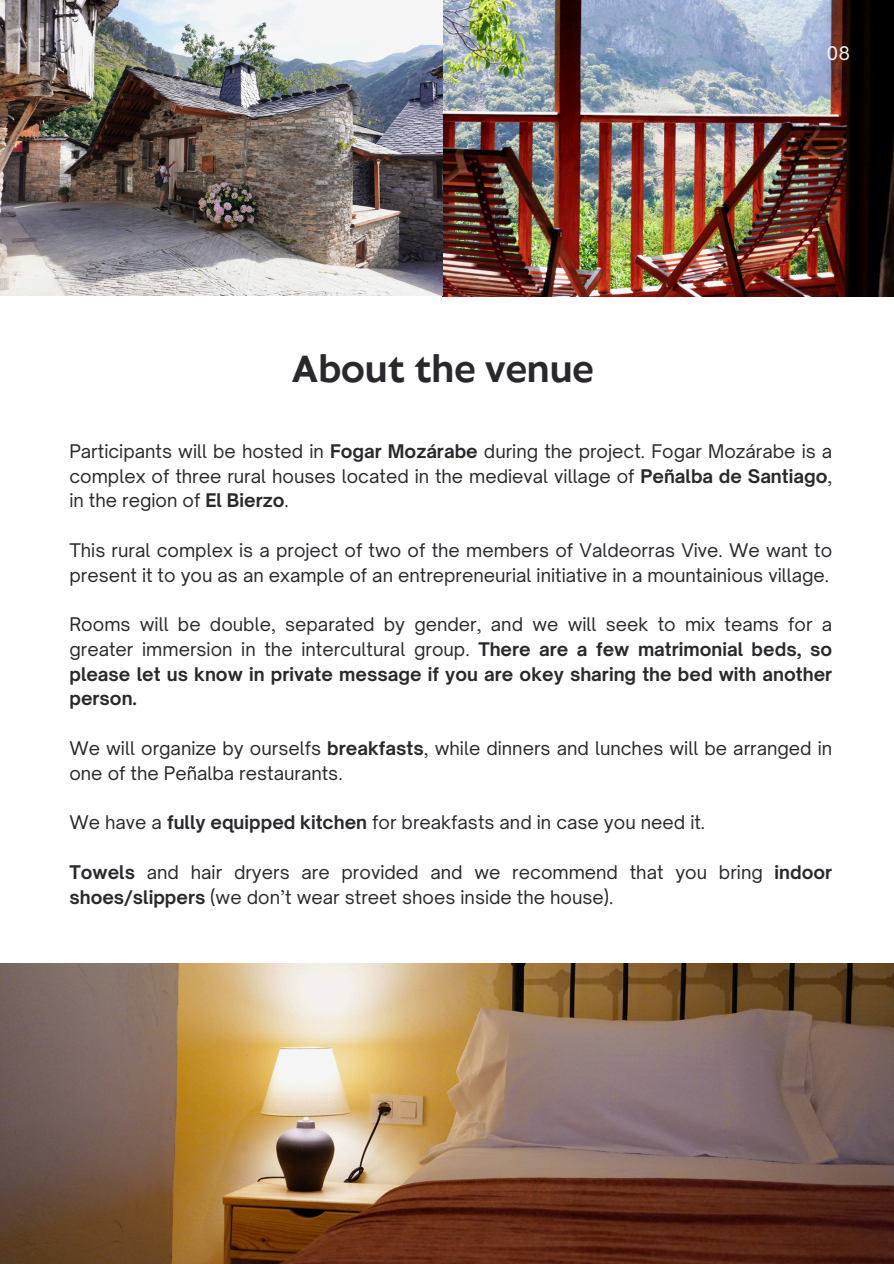
<style>
.page{position:relative;width:894px;height:1264px;background:#fff}
.page>*{position:absolute;margin:0;border:0;box-sizing:border-box;transform-origin:0 0}
.t1{font:700 35.25px "Klein Text";color:#2b282d}
.t2{font:18px/24.8px "Open Sauce One";color:#2b282d}
.t3{font:700 18px/24.8px "Open Sauce One";color:#2b282d;text-align:justify}
.t4{font:18px "Open Sauce One";color:#f4f4f4}
.s1{font-weight:700}
.s2{font-weight:400}
</style>
<div class="page">
<img style="left:0;top:0;width:893px;height:296px">
<img style="left:0;top:963px;width:893px;height:300px">
<p class="t1" style="left:291px;top:351px;width:304px">About the venue</p>
<p class="t4" style="left:826px;top:42px;width:25px">08</p>
<h1 class="t2" style="left:69px;top:438px;width:764px;text-align:justify">Participants will be hosted in <span class="s1">Fogar Mozárabe</span> during the project. Fogar Mozárabe is a complex of three rural houses located in the medieval village of <span class="s1">Peñalba de Santiago</span>, in the region of <span class="s1">El Bierzo</span>.</h1>
<p class="t2" style="left:69px;top:537px;width:764px">This rural complex is a project of two of the members of Valdeorras Vive. We want to present it to you as an example of an entrepreneurial initiative in a mountainious village.</p>
<p class="t3" style="left:69px;top:612px;width:764px"><span class="s2">Rooms will be double, separated by gender, and we will seek to mix teams for a greater immersion in the intercultural group.</span> There are a few matrimonial beds, so please let us know in private message if you are okey sharing the bed with another person.</p>
<p class="t2" style="left:69px;top:735px;width:764px">We will organize by ourselfs <span class="s1">breakfasts</span>, while dinners and lunches will be arranged in one of the Peñalba restaurants.</p>
<p class="t2" style="left:69px;top:810px;width:637px">We have a <span class="s1">fully equipped kitchen</span> for breakfasts and in case you need it.</p>
<p class="t2" style="left:69px;top:859px;width:764px"><span class="s1">Towels</span> and hair dryers are provided and we recommend that you bring <span class="s1">indoor shoes/slippers</span> (we don’t wear street shoes inside the house).</p>
</div>
